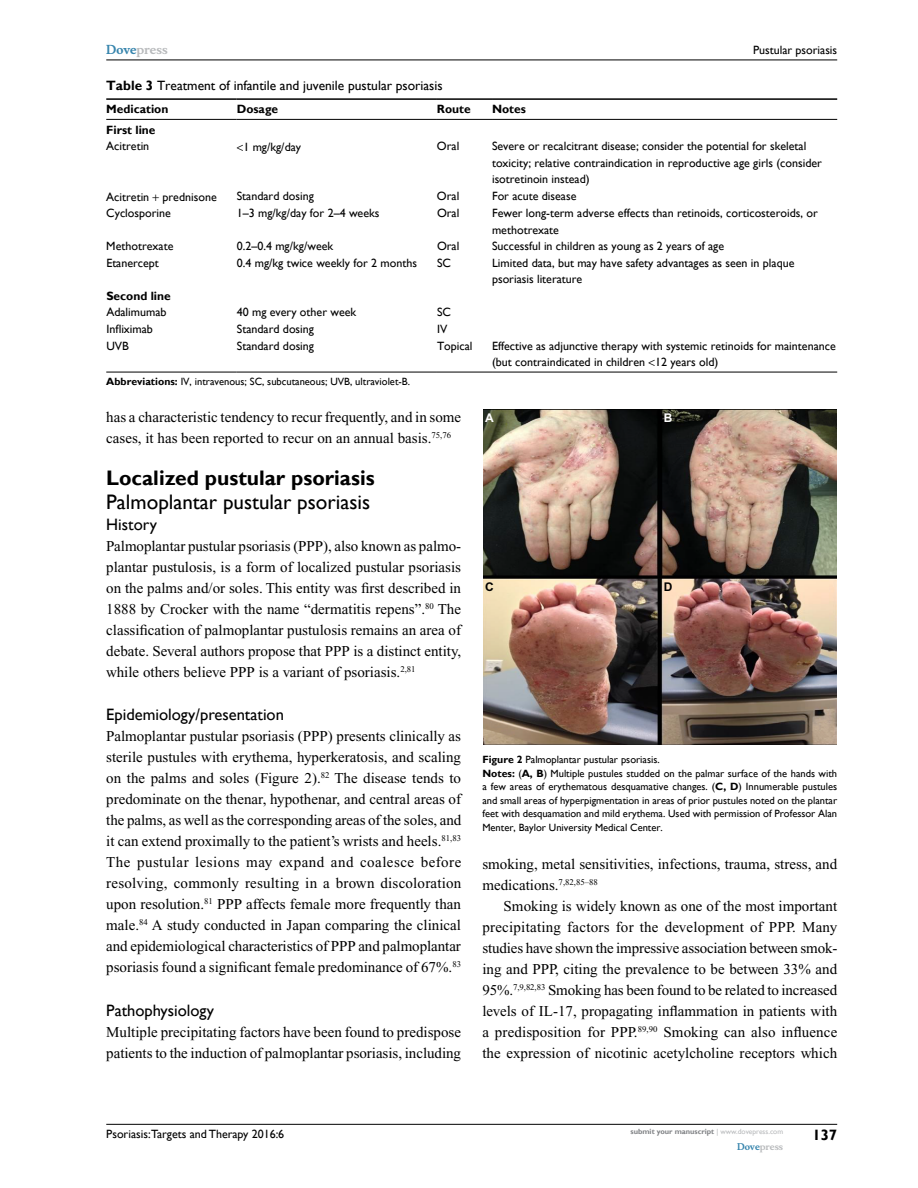
<style>
.page{position:relative;width:918px;height:1188px;background:#fff}
.page>*{position:absolute;margin:0;border:0;box-sizing:border-box;transform-origin:0 0}
.t1{font:21px "Gill Sans";color:#000}
.t2{font:700 21px "Gill Sans";color:#000}
.t3{font:16.5px "Gill Sans";color:#000}
.t4{font:15px/21px "Times New Roman";color:#000}
.t5{font:700 15px "Gill Sans";color:#000}
.t6{font:13.5px "Gill Sans";color:#000}
.t7{font:12px/16.5px "Gill Sans";color:#000}
.t8{font:700 12px "Gill Sans";color:#000}
.t9{font:700 12px "Musee";color:#b8babc}
.t10{font:700 12px "Arial";color:#fff}
.t11{font:700 12px "Arial";color:#000}
.t12{font:10.5px/13.5px "Gill Sans";color:#000}
.t13{font:700 9px "Musee";color:#b8babc}
.t14{font:700 7.5px "Gill Sans";color:#808285}
.s1{color:#3785ad}
.s2{font-weight:700}
.s3{font-weight:400;color:#b8babc}
</style>
<div class="page">
<hr style="left:106px;top:1124px;width:731px;height:1px;background:#000">
<hr style="left:106px;top:60px;width:731px;height:1px;background:#000">
<hr style="left:106px;top:98px;width:131px;height:2px;background:#000">
<hr style="left:237px;top:98px;width:200px;height:2px;background:#000">
<hr style="left:437px;top:98px;width:55px;height:2px;background:#000">
<hr style="left:492px;top:98px;width:345px;height:2px;background:#000">
<hr style="left:106px;top:119px;width:131px;height:1px;background:#000">
<hr style="left:237px;top:119px;width:200px;height:1px;background:#000">
<hr style="left:437px;top:119px;width:55px;height:1px;background:#000">
<hr style="left:492px;top:119px;width:345px;height:1px;background:#000">
<hr style="left:106px;top:372px;width:131px;height:1px;background:#000">
<hr style="left:237px;top:372px;width:200px;height:1px;background:#000">
<hr style="left:437px;top:372px;width:55px;height:1px;background:#000">
<hr style="left:492px;top:372px;width:345px;height:1px;background:#000">
<img style="left:483px;top:410px;width:353px;height:334px">
<p class="t9" style="left:106px;top:43px;width:63px"><span class="s1">Dove</span>press</p>
<p class="t7" style="left:753px;top:42px;width:86px">Pustular psoriasis</p>
<p class="t6" style="left:106px;top:78px;width:338px"><span class="s2">Table 3</span> Treatment of infantile and juvenile pustular psoriasis</p>
<p class="t8" style="left:106px;top:102px;width:64px">Medication</p>
<p class="t8" style="left:237px;top:102px;width:43px">Dosage</p>
<p class="t8" style="left:437px;top:102px;width:35px">Route</p>
<p class="t8" style="left:492px;top:102px;width:35px">Notes</p>
<p class="t8" style="left:106px;top:122px;width:51px">First line</p>
<p class="t7" style="left:106px;top:138px;width:45px">Acitretin</p>
<p class="t7" style="left:243px;top:139px;width:59px">1 mg/kg/day</p>
<p class="t7" style="left:437px;top:138px;width:24px">Oral</p>
<p class="t7" style="left:492px;top:138px;width:332px">Severe or recalcitrant disease; consider the potential for skeletal toxicity; relative contraindication in reproductive age girls (consider isotretinoin instead)</p>
<p class="t7" style="left:106px;top:189px;width:112px">Acitretin prednisone</p>
<p class="t7" style="left:237px;top:188px;width:79px">Standard dosing</p>
<p class="t7" style="left:437px;top:188px;width:24px">Oral</p>
<p class="t7" style="left:492px;top:188px;width:86px">For acute disease</p>
<p class="t7" style="left:106px;top:205px;width:66px">Cyclosporine</p>
<p class="t7" style="left:237px;top:205px;width:144px">1–3 mg/kg/day for 2–4 weeks</p>
<p class="t7" style="left:437px;top:205px;width:24px">Oral</p>
<p class="t7" style="left:492px;top:205px;width:327px">Fewer long-term adverse effects than retinoids, corticosteroids, or methotrexate</p>
<p class="t7" style="left:106px;top:238px;width:69px">Methotrexate</p>
<p class="t7" style="left:237px;top:238px;width:98px">0.2–0.4 mg/kg/week</p>
<p class="t7" style="left:437px;top:238px;width:24px">Oral</p>
<p class="t7" style="left:492px;top:238px;width:234px">Successful in children as young as 2 years of age</p>
<p class="t7" style="left:106px;top:255px;width:54px">Etanercept</p>
<p class="t7" style="left:237px;top:255px;width:182px">0.4 mg/kg twice weekly for 2 months</p>
<p class="t7" style="left:437px;top:255px;width:15px">SC</p>
<p class="t7" style="left:492px;top:255px;width:304px">Limited data, but may have safety advantages as seen in plaque psoriasis literature</p>
<p class="t8" style="left:106px;top:289px;width:66px">Second line</p>
<p class="t7" style="left:106px;top:304px;width:62px">Adalimumab</p>
<p class="t7" style="left:237px;top:304px;width:121px">40 mg every other week</p>
<p class="t7" style="left:437px;top:304px;width:15px">SC</p>
<p class="t7" style="left:106px;top:321px;width:48px">Infliximab</p>
<p class="t7" style="left:237px;top:321px;width:79px">Standard dosing</p>
<p class="t7" style="left:437px;top:321px;width:12px">IV</p>
<p class="t7" style="left:106px;top:337px;width:24px">UVB</p>
<p class="t7" style="left:237px;top:337px;width:79px">Standard dosing</p>
<p class="t7" style="left:437px;top:337px;width:37px">Topical</p>
<p class="t7" style="left:492px;top:337px;width:345px">Effective as adjunctive therapy with systemic retinoids for maintenance (but contraindicated in children 12 years old)</p>
<p class="t12" style="left:106px;top:375px;width:305px"><span class="s2">Abbreviations:</span> IV, intravenous; SC, subcutaneous; UVB, ultraviolet-B.</p>
<p class="t10" style="left:485px;top:409px;width:10px">A</p>
<p class="t10" style="left:664px;top:409px;width:10px">B</p>
<p class="t4" style="left:106px;top:406px;width:356px">has a characteristic tendency to recur frequently, and in some cases, it has been reported to recur on an annual basis.<sup>75,76</sup></p>
<h1 class="t2" style="left:106px;top:465px;width:270px">Localized pustular psoriasis</h1>
<h1 class="t1" style="left:106px;top:489px;width:265px">Palmoplantar pustular psoriasis</h1>
<p class="t3" style="left:106px;top:514px;width:52px">History</p>
<p class="t4" style="left:106px;top:535px;width:356px;text-align:justify">Palmoplantar pustular psoriasis (PPP), also known as palmo&shy;plantar pustulosis, is a form of localized pustular psoriasis on the palms and/or soles. This entity was first described in 1888 by Crocker with the name “dermatitis repens”.<sup>80</sup> The classification of palmoplantar pustulosis remains an area of debate. Several authors propose that PPP is a distinct entity, while others believe PPP is a variant of psoriasis.<sup>2,81</sup></p>
<p class="t3" style="left:106px;top:705px;width:179px">Epidemiology/presentation</p>
<p class="t4" style="left:106px;top:726px;width:357px;text-align:justify">Palmoplantar pustular psoriasis (PPP) presents clinically as sterile pustules with erythema, hyperkeratosis, and scaling on the palms and soles (Figure 2).<sup>82</sup> The disease tends to predominate on the thenar, hypothenar, and central areas of the palms, as well as the corresponding areas of the soles, and it can extend proximally to the patient’s wrists and heels.<sup>81,83<br></sup>The pustular lesions may expand and coalesce before resolving, commonly resulting in a brown discoloration upon resolution.<sup>81</sup> PPP affects female more frequently than male.<sup>84</sup> A study conducted in Japan comparing the clinical and epidemiological characteristics of PPP and palmoplantar psoriasis found a significant female predominance of 67%.<sup>83</sup></p>
<p class="t3" style="left:106px;top:1000px;width:109px">Pathophysiology</p>
<p class="t4" style="left:106px;top:1021px;width:356px">Multiple precipitating factors have been found to predispose patients to the induction of palmoplantar psoriasis, including</p>
<p class="t11" style="left:485px;top:578px;width:10px">C</p>
<p class="t11" style="left:664px;top:578px;width:10px">D</p>
<p class="t12" style="left:482px;top:753px;width:356px"><span class="s2">Figure 2</span> Palmoplantar pustular psoriasis.<br><span class="s2">Notes:</span> (<span class="s2">A, B</span>) Multiple pustules studded on the palmar surface of the hands with a few areas of erythematous desquamative changes. (<span class="s2">C, D</span>) Innumerable pustules and small areas of hyperpigmentation in areas of prior pustules noted on the plantar feet with desquamation and mild erythema. Used with permission of Professor Alan Menter, Baylor University Medical Center.</p>
<p class="t4" style="left:482px;top:854px;width:356px">smoking, metal sensitivities, infections, trauma, stress, and medications.<sup>7,82,85–88</sup></p>
<p class="t4" style="left:482px;top:896px;width:357px;text-align:justify;text-indent:21px">Smoking is widely known as one of the most important precipitating factors for the development of PPP. Many studies have shown the impressive association between smok&shy;ing and PPP, citing the prevalence to be between 33% and 95%.<sup>7,9,82,83</sup> Smoking has been found to be related to increased levels of IL-17, propagating inflammation in patients with a predisposition for PPP.<sup>89,90</sup> Smoking can also influence the expression of nicotinic acetylcholine receptors which</p>
<p class="t7" style="left:106px;top:1126px;width:180px">Psoriasis:Targets and Therapy 2016:6</p>
<p class="t14" style="left:631px;top:1127px;width:154px">submit your manuscript <span class="s3">| www.dovepress.com</span></p>
<p class="t13" style="left:737px;top:1141px;width:48px"><span class="s1">Dove</span>press</p>
<p class="t5" style="left:812px;top:1126px;width:26px">137</p>
</div>
